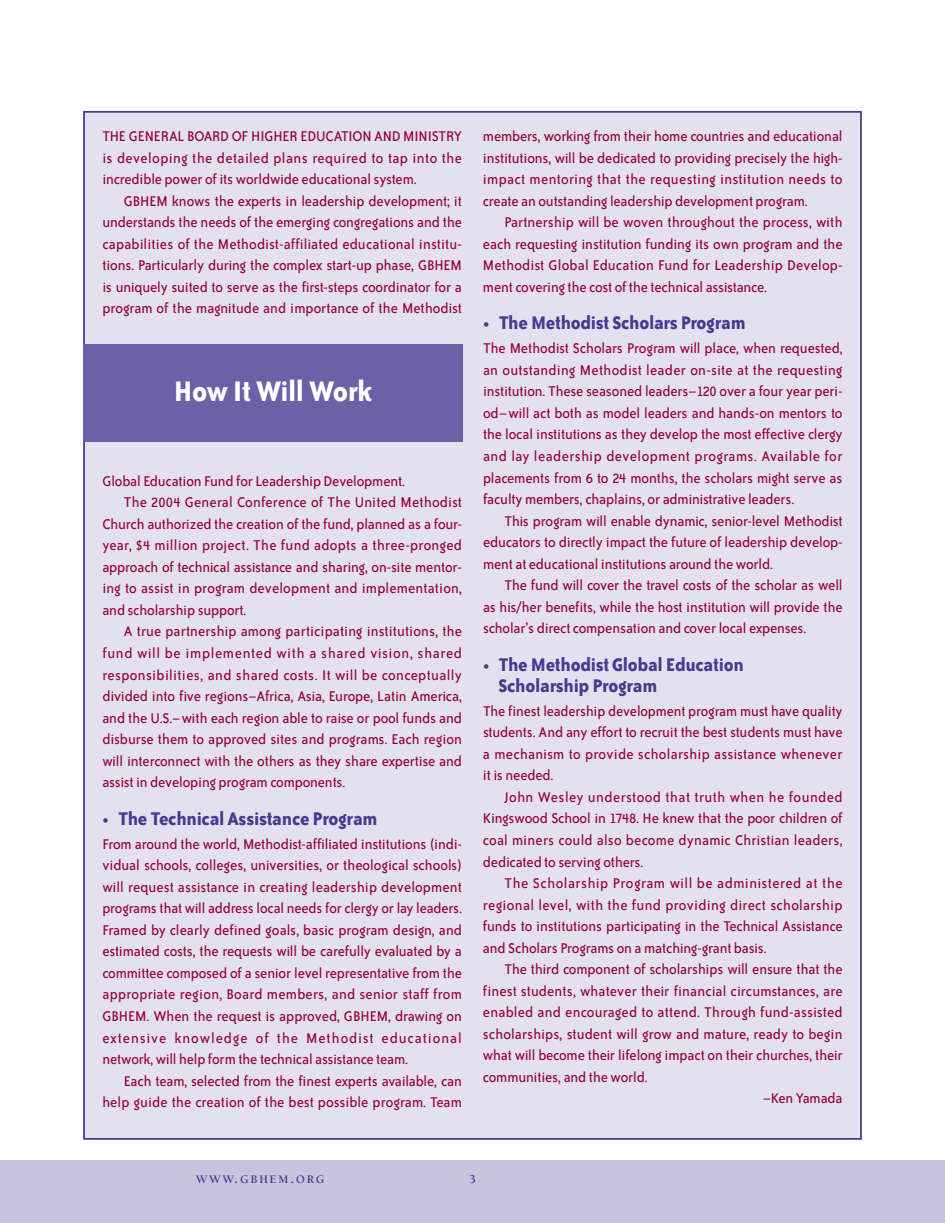
<style>
.page{position:relative;width:945px;height:1223px;background:#fff}
.page>*{position:absolute;margin:0;border:0;box-sizing:border-box;transform-origin:0 0}
.t1{font:700 32.38px "Bailey Sans ITC";letter-spacing:-.015em;color:#fff;scale:.95 1}
.t2{font:700 21px/21px "Bailey Sans ITC";letter-spacing:-.015em;color:#483991;scale:.95 1}
.t3{font:16.1px/21.5px "Bailey Sans ITC";letter-spacing:-.01em;color:#970036;text-align:justify}
.t4{font:16.1px "Bailey Sans ITC";letter-spacing:.01em;color:#970036}
.t5{font:16.1px "Bailey Sans ITC";letter-spacing:.025em;color:#970036}
.t6{font:16.1px "Bailey Sans ITC";letter-spacing:.02em;color:#970036}
.t7{font:16.1px "Bailey Sans ITC";letter-spacing:.015em;color:#970036}
.t8{font:16.1px "Bailey Sans ITC";letter-spacing:.04em;color:#970036}
.t9{font:700 12.42px "Berkeley";color:#483991}
.t10{font:700 11.9px "Berkeley";letter-spacing:.15em;color:#483991}
.s1{font-size:15.75px}
</style>
<div class="page">
<div style="left:0;top:1160px;width:945px;height:62px;background:#c8c4de"></div>
<div style="left:85px;top:113px;width:775px;height:1024px;background:#e3e1ef"></div>
<div style="left:83px;top:344px;width:380px;height:98px;background:#6c61a7"></div>
<p class="t3" style="left:102px;top:126px;width:361px">THE GENERAL BOARD OF HIGHER EDUCATION AND MINISTRY is developing the detailed plans required to tap into the incredible power of its worldwide educational system.</p>
<p class="t3" style="left:102px;top:191px;width:361px;text-indent:21px">GBHEM knows the experts in leadership development; it understands the needs of the emerging congregations and the capabilities of the Methodist-affiliated educational institu&shy;tions. Particularly during the complex start-up phase, GBHEM is uniquely suited to serve as the first-steps coordinator for a program of the magnitude and importance of the Methodist</p>
<h1 class="t1" style="left:174px;top:379px;width:210px">How It Will Work</h1>
<p class="t3" style="left:102px;top:471px;width:304px">Global Education Fund for Leadership Development.</p>
<p class="t4" style="left:124px;top:496px;width:340px">The 2004 General Conference of The United Methodist</p>
<p class="t3" style="left:102px;top:514px;width:361px">Church authorized the creation of the fund, planned as a four-</p>
<p class="t6" style="left:102px;top:539px;width:361px">year, $4 million project. The fund adopts a three-pronged</p>
<p class="t3" style="left:102px;top:557px;width:361px">approach of technical assistance and sharing, on-site mentor-</p>
<p class="t4" style="left:102px;top:582px;width:361px">ing to assist in program development and implementation,</p>
<p class="t3" style="left:102px;top:600px;width:145px">and scholarship support.</p>
<p class="t3" style="left:124px;top:621px;width:340px">A true partnership among participating institutions, the</p>
<p class="t8" style="left:102px;top:647px;width:361px">fund will be implemented with a shared vision, shared</p>
<p class="t5" style="left:102px;top:668px;width:361px">responsibilities, and shared costs. It will be conceptually</p>
<p class="t3" style="left:102px;top:686px;width:361px">divided into five regions–Africa, Asia, Europe, Latin America,</p>
<p class="t3" style="left:102px;top:708px;width:361px">and the U.S.–with each region able to raise or pool funds and</p>
<p class="t3" style="left:102px;top:729px;width:361px">disburse them to approved sites and programs. Each region</p>
<p class="t3" style="left:102px;top:751px;width:361px">will interconnect with the others as they share expertise and</p>
<p class="t3" style="left:102px;top:772px;width:245px">assist in developing program components.</p>
<h2 class="t2" style="left:102px;top:809px;width:291px">• The Technical Assistance Program</h2>
<p class="t3" style="left:102px;top:834px;width:361px">From around the world, Methodist-affiliated institutions (indi&shy;vidual schools, colleges, universities, or theological schools) will request assistance in creating leadership development programs that will address local needs for clergy or lay leaders.<br>Framed by clearly defined goals, basic program design, and estimated costs, the requests will be carefully evaluated by a committee composed of a senior level representative from the appropriate region, Board members, and senior staff from GBHEM. When the request is approved, GBHEM, drawing on extensive knowledge of the Methodist educational network, will help form the technical assistance team.</p>
<p class="t3" style="left:102px;top:1070px;width:361px;text-align:right">Each team, selected from the finest experts available, can help guide the creation of the best possible program. Team</p>
<p class="t3" style="left:483px;top:126px;width:361px">members, working from their home countries and educational institutions, will be dedicated to providing precisely the high&shy;impact mentoring that the requesting institution needs to create an outstanding leadership development program.</p>
<p class="t3" style="left:483px;top:212px;width:361px;text-indent:21px">Partnership will be woven throughout the process, with each requesting institution funding its own program and the Methodist Global Education Fund for Leadership Develop&shy;ment covering the cost of the technical assistance.</p>
<h2 class="t2" style="left:483px;top:314px;width:278px">• The Methodist Scholars Program</h2>
<p class="t3" style="left:483px;top:338px;width:361px">The Methodist Scholars Program will place, when requested, an outstanding Methodist leader on-site at the requesting institution. These seasoned leaders–120 over a four year peri&shy;od–will act both as model leaders and hands-on mentors to the local institutions as they develop the most effective clergy and lay leadership development programs. Available for placements from 6 to 24 months, the scholars might serve as faculty members, chaplains, or administrative leaders.</p>
<p class="t3" style="left:483px;top:511px;width:361px;text-indent:21px">This program will enable dynamic, senior-level Methodist educators to directly impact the future of leadership develop&shy;ment at educational institutions around the world.</p>
<p class="t3" style="left:483px;top:575px;width:361px;text-indent:21px">The fund will cover the travel costs of the scholar as well as his/her benefits, while the host institution will provide the scholar’s direct compensation and cover local expenses.</p>
<h2 class="t2" style="left:499px;top:655px;width:260px;text-indent:-16px">• The Methodist Global Education<br>Scholarship Program</h2>
<p class="t3" style="left:483px;top:701px;width:361px">The finest leadership development program must have quality students. And any effort to recruit the best students must have a mechanism to provide scholarship assistance whenever it is needed.</p>
<p class="t3" style="left:483px;top:787px;width:361px;text-indent:21px">John Wesley understood that truth when he founded Kingswood School in 1748. He knew that the poor children of coal miners could also become dynamic Christian leaders, dedicated to serving others.</p>
<p class="t3" style="left:483px;top:873px;width:361px;text-indent:21px">The Scholarship Program will be administered at the regional level, with the fund providing direct scholarship funds to institutions participating in the Technical Assistance and Scholars Programs on a matching-grant basis.</p>
<p class="t3" style="left:504px;top:959px;width:340px">The third component of scholarships will ensure that the</p>
<p class="t4" style="left:483px;top:984px;width:361px">finest students, whatever their financial circumstances, are</p>
<p class="t7" style="left:483px;top:1006px;width:361px">enabled and encouraged to attend. Through fund-assisted</p>
<p class="t3" style="left:483px;top:1024px;width:361px">scholarships, student will grow and mature, ready to begin</p>
<p class="t3" style="left:483px;top:1045px;width:361px">what will become their lifelong impact on their churches, their</p>
<p class="t3" style="left:483px;top:1067px;width:166px">communities, and the world.</p>
<p class="t3" style="left:763px;top:1088px;width:81px">–Ken Yamada</p>
<p class="t10" style="left:196px;top:1174px;width:131px">WWW<span class="s1">.</span>GBHEM<span class="s1">.</span>ORG</p>
<p class="t9" style="left:469px;top:1174px;width:8px">3</p>
</div>
